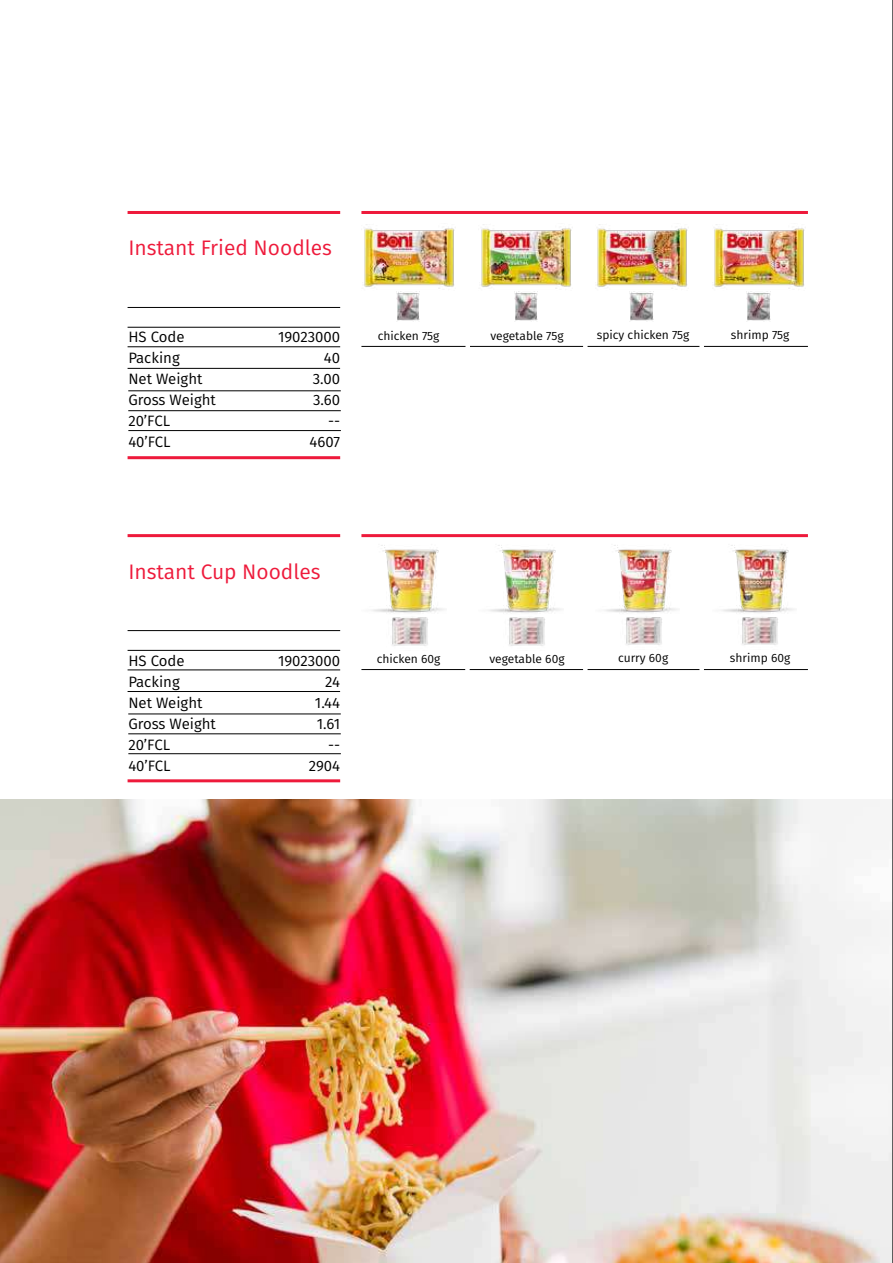
<style>
.page{position:relative;width:893px;height:1263px;background:#fff}
.page>*{position:absolute;margin:0;border:0;box-sizing:border-box;transform-origin:0 0}
.t1{font:21px "Fira Sans";color:#ee1a3b}
.t2{font:15px/21px "Fira Sans";color:#000}
.t3{font:12px "Fira Sans";color:#000}
</style>
<div class="page">
<hr style="left:361px;top:346px;width:447px;height:1px;background:#000">
<hr style="left:361px;top:211px;width:447px;height:3px;background:#ee1a3b">
<div style="left:465px;top:293px;width:5px;height:175px;background:#fff"></div>
<div style="left:583px;top:294px;width:5px;height:178px;background:#fff"></div>
<div style="left:699px;top:295px;width:5px;height:177px;background:#fff"></div>
<hr style="left:128px;top:211px;width:212px;height:3px;background:#ee1a3b">
<hr style="left:128px;top:456px;width:212px;height:3px;background:#ee1a3b">
<hr style="left:128px;top:307px;width:212px;height:1px;background:#000">
<hr style="left:128px;top:346px;width:212px;height:1px;background:#000">
<hr style="left:128px;top:327px;width:212px;height:1px;background:#000">
<hr style="left:128px;top:368px;width:212px;height:1px;background:#000">
<hr style="left:128px;top:391px;width:213px;height:1px;background:#000">
<hr style="left:128px;top:410px;width:213px;height:1px;background:#000">
<hr style="left:128px;top:430px;width:213px;height:1px;background:#000">
<img style="left:364px;top:224px;width:91px;height:65px">
<img style="left:481px;top:224px;width:91px;height:65px">
<img style="left:597px;top:224px;width:91px;height:65px">
<img style="left:714px;top:224px;width:91px;height:65px">
<img style="left:396px;top:292px;width:24px;height:29px">
<hr style="left:361px;top:669px;width:447px;height:1px;background:#000">
<hr style="left:361px;top:534px;width:447px;height:3px;background:#ee1a3b">
<hr style="left:128px;top:534px;width:212px;height:3px;background:#ee1a3b">
<hr style="left:128px;top:779px;width:212px;height:3px;background:#ee1a3b">
<hr style="left:128px;top:630px;width:212px;height:1px;background:#000">
<hr style="left:128px;top:670px;width:212px;height:1px;background:#000">
<hr style="left:128px;top:650px;width:212px;height:1px;background:#000">
<hr style="left:128px;top:691px;width:212px;height:1px;background:#000">
<hr style="left:128px;top:714px;width:213px;height:1px;background:#000">
<hr style="left:128px;top:733px;width:213px;height:1px;background:#000">
<hr style="left:128px;top:753px;width:213px;height:1px;background:#000">
<img style="left:362px;top:537px;width:95px;height:76px">
<img style="left:387px;top:611px;width:45px;height:35px">
<img style="left:509px;top:617px;width:36px;height:29px">
<img style="left:626px;top:617px;width:36px;height:28px">
<img style="left:742px;top:617px;width:36px;height:28px">
<img style="left:479px;top:537px;width:95px;height:76px">
<img style="left:595px;top:537px;width:95px;height:76px">
<img style="left:712px;top:537px;width:95px;height:76px">
<div style="left:465px;top:621px;width:5px;height:171px;background:#fff"></div>
<div style="left:583px;top:620px;width:5px;height:173px;background:#fff"></div>
<div style="left:699px;top:619px;width:5px;height:164px;background:#fff"></div>
<img style="left:0;top:800px;width:892px;height:463px">
<img style="left:514px;top:292px;width:24px;height:29px">
<img style="left:630px;top:292px;width:23px;height:29px">
<img style="left:747px;top:292px;width:23px;height:29px">
<hr style="left:892px;top:0;width:1px;height:1263px;background:#000">
<h1 class="t1" style="left:128px;top:233px;width:205px">Instant Fried Noodles</h1>
<p class="t2" style="left:128px;top:327px;width:89px">HS Code<br>Packing<br>Net Weight<br>Gross Weight<br>20’FCL<br>40’FCL</p>
<p class="t2" style="left:278px;top:327px;width:64px;text-align:right">19023000<br>40<br>3.00<br>3.60<br>--<br>4607</p>
<p class="t3" style="left:378px;top:327px;width:63px">chicken 75g</p>
<p class="t3" style="left:490px;top:327px;width:75px">vegetable 75g</p>
<p class="t3" style="left:597px;top:326px;width:94px">spicy chicken 75g</p>
<p class="t3" style="left:731px;top:326px;width:60px">shrimp 75g</p>
<h1 class="t1" style="left:128px;top:556px;width:194px">Instant Cup Noodles</h1>
<p class="t2" style="left:128px;top:650px;width:89px">HS Code<br>Packing<br>Net Weight<br>Gross Weight<br>20’FCL<br>40’FCL</p>
<p class="t2" style="left:278px;top:650px;width:64px;text-align:right">19023000<br>24<br>1.44<br>1.61<br>--<br>2904</p>
<p class="t3" style="left:377px;top:650px;width:65px">chicken 60g</p>
<p class="t3" style="left:489px;top:650px;width:77px">vegetable 60g</p>
<p class="t3" style="left:618px;top:649px;width:52px">curry 60g</p>
<p class="t3" style="left:730px;top:649px;width:62px">shrimp 60g</p>
</div>
